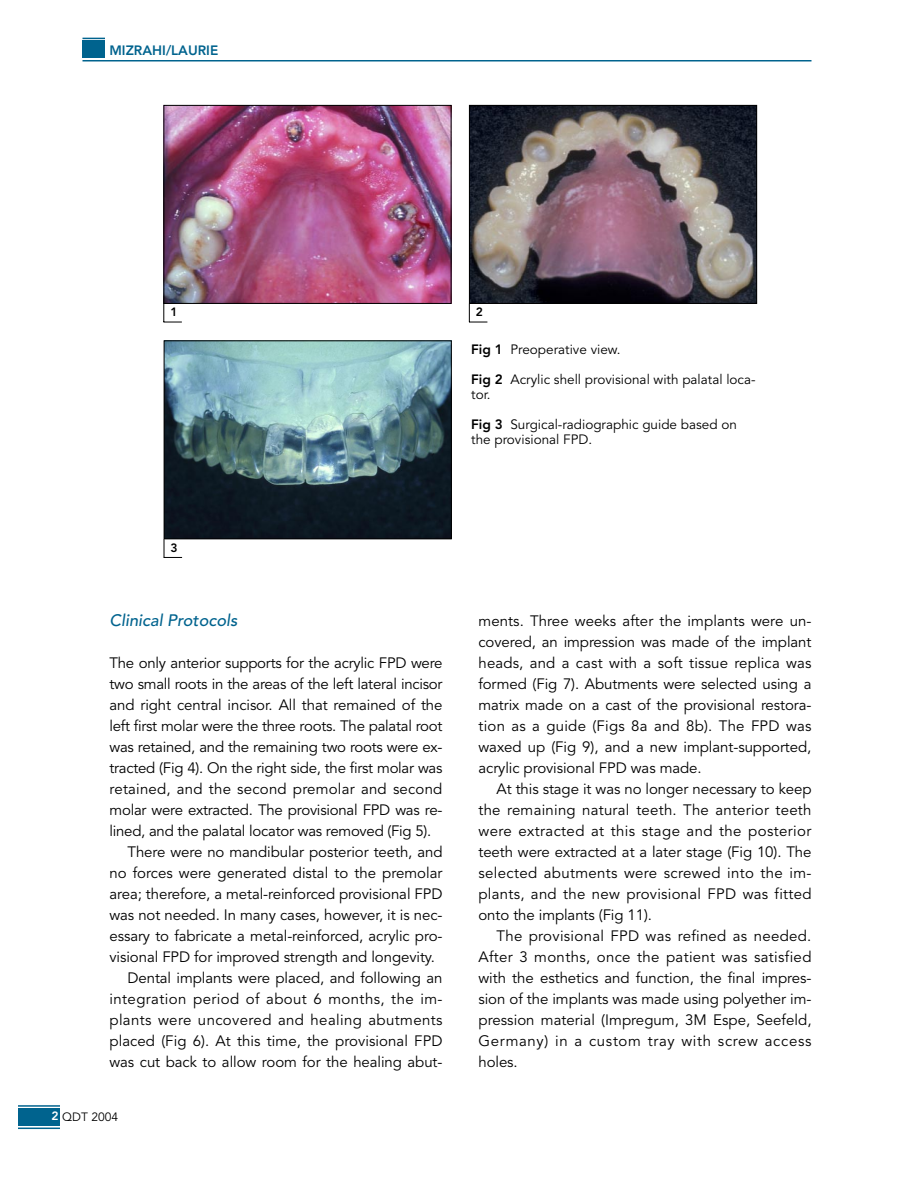
<style>
.page{position:relative;width:918px;height:1188px;background:#fff}
.page>*{position:absolute;margin:0;border:0;box-sizing:border-box;transform-origin:0 0}
.t1{font:italic 500 16.5px "Avenir";color:#00638e}
.t2{font:15px/21px "Avenir";letter-spacing:-.005em;color:#000;text-align:justify}
.t3{font:15px "Avenir";letter-spacing:.025em;color:#000}
.t4{font:15px "Avenir";letter-spacing:.015em;color:#000}
.t5{font:13.5px/15px "Avenir";color:#000}
.t6{font:800 13.5px "Avenir";color:#00638e}
.t7{font:12px "Avenir";color:#000}
.t8{font:800 12px "Avenir";color:#000}
.s1{font-weight:800}
.s2{font-weight:800;color:#fff}
</style>
<div class="page">
<hr style="left:82px;top:60px;width:730px;height:2px;background:#00638e">
<svg style="left:82px;top:38px;width:23px;height:1px"></svg>
<div style="left:82px;top:40px;width:23px;height:18px;background:#00638e"></div>
<hr style="left:18px;top:1128px;width:42px;height:1px;background:#00638e">
<hr style="left:18px;top:1105px;width:42px;height:2px;background:#00638e">
<div style="left:18px;top:1108px;width:42px;height:18px;background:#00638e"></div>
<img style="left:166px;top:107px;width:284px;height:195px">
<div style="left:164px;top:105px;width:288px;height:199px;border:1px solid #000"></div>
<svg style="left:163px;top:304px;width:19px;height:19px"></svg>
<img style="left:166px;top:342px;width:284px;height:195px">
<div style="left:164px;top:340px;width:288px;height:199px;border:1px solid #000"></div>
<svg style="left:164px;top:539px;width:18px;height:19px"></svg>
<img style="left:471px;top:107px;width:284px;height:195px">
<div style="left:469px;top:105px;width:288px;height:199px;border:1px solid #000"></div>
<svg style="left:469px;top:304px;width:18px;height:19px"></svg>
<p class="t6" style="left:110px;top:44px;width:110px">MIZRAHI/LAURIE</p>
<p class="t8" style="left:170px;top:307px;width:9px">1</p>
<p class="t8" style="left:476px;top:307px;width:9px">2</p>
<p class="t5" style="left:471px;top:343px;width:151px"><span class="s1">Fig 1</span> Preoperative view.</p>
<p class="t5" style="left:471px;top:373px;width:286px"><span class="s1">Fig 2</span> Acrylic shell provisional with palatal loca&shy;tor.</p>
<p class="t5" style="left:471px;top:418px;width:267px"><span class="s1">Fig 3</span> Surgical-radiographic guide based on the provisional FPD.</p>
<p class="t8" style="left:171px;top:543px;width:9px">3</p>
<p class="t1" style="left:110px;top:613px;width:130px">Clinical Protocols</p>
<p class="t2" style="left:110px;top:654px;width:335px">The only anterior supports for the acrylic FPD were</p>
<p class="t2" style="left:110px;top:675px;width:335px">two small roots in the areas of the left lateral incisor</p>
<p class="t2" style="left:110px;top:696px;width:334px">and right central incisor. All that remained of the</p>
<p class="t2" style="left:110px;top:717px;width:335px">left first molar were the three roots. The palatal root</p>
<p class="t2" style="left:110px;top:738px;width:335px">was retained, and the remaining two roots were ex-</p>
<p class="t2" style="left:110px;top:759px;width:335px">tracted (Fig 4). On the right side, the first molar was</p>
<p class="t4" style="left:110px;top:782px;width:334px">retained, and the second premolar and second</p>
<p class="t2" style="left:110px;top:801px;width:335px">molar were extracted. The provisional FPD was re-</p>
<p class="t2" style="left:110px;top:822px;width:323px">lined, and the palatal locator was removed (Fig 5).</p>
<p class="t2" style="left:128px;top:843px;width:317px">There were no mandibular posterior teeth, and</p>
<p class="t2" style="left:110px;top:864px;width:334px">no forces were generated distal to the premolar</p>
<p class="t2" style="left:110px;top:885px;width:335px">area; therefore, a metal-reinforced provisional FPD</p>
<p class="t2" style="left:110px;top:906px;width:335px">was not needed. In many cases, however, it is nec-</p>
<p class="t2" style="left:110px;top:927px;width:335px">essary to fabricate a metal-reinforced, acrylic pro-</p>
<p class="t2" style="left:110px;top:948px;width:327px">visional FPD for improved strength and longevity.</p>
<p class="t2" style="left:128px;top:969px;width:316px">Dental implants were placed, and following an</p>
<p class="t3" style="left:110px;top:992px;width:335px">integration period of about 6 months, the im-</p>
<p class="t3" style="left:110px;top:1013px;width:335px">plants were uncovered and healing abutments</p>
<p class="t2" style="left:110px;top:1032px;width:335px">placed (Fig 6). At this time, the provisional FPD</p>
<p class="t2" style="left:110px;top:1053px;width:335px">was cut back to allow room for the healing abut-</p>
<p class="t7" style="left:51px;top:1111px;width:68px"><span class="s2">2</span> QDT 2004</p>
<p class="t2" style="left:478px;top:612px;width:335px">ments. Three weeks after the implants were un&shy;covered, an impression was made of the implant heads, and a cast with a soft tissue replica was formed (Fig 7). Abutments were selected using a matrix made on a cast of the provisional restora&shy;tion as a guide (Figs 8a and 8b). The FPD was waxed up (Fig 9), and a new implant-supported, acrylic provisional FPD was made.</p>
<p class="t2" style="left:478px;top:780px;width:335px;text-indent:18px">At this stage it was no longer necessary to keep the remaining natural teeth. The anterior teeth were extracted at this stage and the posterior teeth were extracted at a later stage (Fig 10). The selected abutments were screwed into the im&shy;plants, and the new provisional FPD was fitted onto the implants (Fig 11).</p>
<p class="t2" style="left:478px;top:927px;width:335px;text-indent:18px">The provisional FPD was refined as needed.<br>After 3 months, once the patient was satisfied with the esthetics and function, the final impres&shy;sion of the implants was made using polyether im&shy;pression material (Impregum, 3M Espe, Seefeld, Germany) in a custom tray with screw access holes.</p>
</div>
